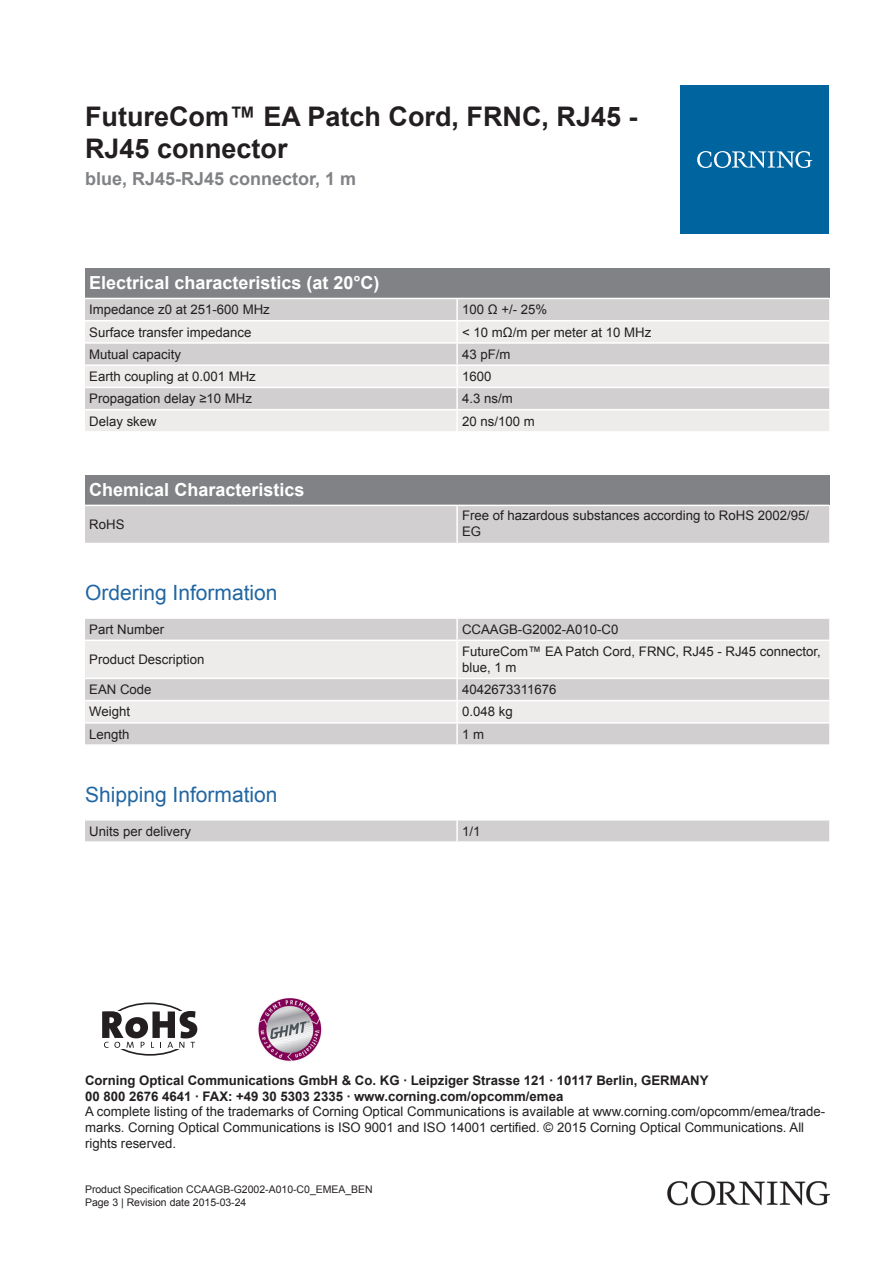
<style>
.page{position:relative;width:893px;height:1263px;background:#fff}
.page>*{position:absolute;margin:0;border:0;box-sizing:border-box;transform-origin:0 0}
.t1{font:700 27px/32.4px "Arial";color:#231f20}
.t2{font:21px "Arial";color:#2166a2}
.t3{font:700 18px "Arial";color:#fff}
.t4{font:700 18px "Arial";color:#808285}
.t5{font:13.2px/15.9px "Arial";color:#231f20}
.t6{font:700 13.2px/15.9px "Arial";color:#231f20}
.t7{font:10.5px/12.6px "Arial";color:#231f20}
</style>
<div class="page">
<div style="left:85px;top:268px;width:744px;height:30px;background:#808285"></div>
<div style="left:85px;top:299px;width:744px;height:21px;background:#d1cfcf"></div>
<svg style="left:85px;top:321px;width:744px;height:110px;background:#e2e0e0"></svg>
<hr style="left:456px;top:299px;width:2px;height:21px;background:#fff">
<hr style="left:456px;top:321px;width:2px;height:21px;background:#fff">
<hr style="left:456px;top:344px;width:2px;height:20px;background:#fff">
<hr style="left:456px;top:366px;width:2px;height:21px;background:#fff">
<hr style="left:456px;top:388px;width:2px;height:21px;background:#fff">
<hr style="left:456px;top:410px;width:2px;height:21px;background:#fff">
<hr style="left:85px;top:342px;width:372px;height:2px;background:#fff">
<hr style="left:457px;top:342px;width:372px;height:2px;background:#fff">
<hr style="left:85px;top:364px;width:372px;height:2px;background:#fff">
<hr style="left:457px;top:364px;width:372px;height:2px;background:#fff">
<hr style="left:85px;top:387px;width:372px;height:1px;background:#fff">
<hr style="left:457px;top:387px;width:372px;height:1px;background:#fff">
<hr style="left:85px;top:409px;width:372px;height:1px;background:#fff">
<hr style="left:457px;top:409px;width:372px;height:1px;background:#fff">
<div style="left:85px;top:475px;width:744px;height:30px;background:#808285"></div>
<div style="left:85px;top:506px;width:744px;height:37px;background:#d1cfcf"></div>
<hr style="left:456px;top:506px;width:2px;height:37px;background:#fff">
<div style="left:85px;top:619px;width:744px;height:125px;background:#d1cfcf"></div>
<svg style="left:85px;top:641px;width:744px;height:81px;background:#e5e4e3"></svg>
<hr style="left:456px;top:619px;width:2px;height:20px;background:#fff">
<hr style="left:456px;top:641px;width:2px;height:37px;background:#fff">
<hr style="left:456px;top:679px;width:2px;height:21px;background:#fff">
<hr style="left:456px;top:701px;width:2px;height:21px;background:#fff">
<hr style="left:456px;top:724px;width:2px;height:20px;background:#fff">
<hr style="left:85px;top:639px;width:372px;height:2px;background:#fff">
<hr style="left:457px;top:639px;width:372px;height:2px;background:#fff">
<hr style="left:85px;top:678px;width:372px;height:1px;background:#fff">
<hr style="left:457px;top:678px;width:372px;height:1px;background:#fff">
<hr style="left:85px;top:700px;width:372px;height:1px;background:#fff">
<hr style="left:457px;top:700px;width:372px;height:1px;background:#fff">
<hr style="left:85px;top:722px;width:372px;height:2px;background:#fff">
<hr style="left:457px;top:722px;width:372px;height:2px;background:#fff">
<div style="left:85px;top:820px;width:744px;height:21px;background:#d1cfcf"></div>
<hr style="left:456px;top:820px;width:2px;height:21px;background:#fff">
<div style="left:680px;top:85px;width:149px;height:149px;background:#00649e"></div>
<svg style="left:697px;top:151px;width:115px;height:17px"></svg>
<img style="left:668px;top:1181px;width:161px;height:24px">
<div style="left:105px;top:1002px;width:90px;height:54px;border:2px solid #231f20;border-radius:50%"></div>
<div style="left:85px;top:1011px;width:123px;height:38px;background:#fff"></div>
<svg style="left:102px;top:1011px;width:95px;height:37px"></svg>
<img style="left:258px;top:998px;width:64px;height:64px">
<h1 class="t1" style="left:85px;top:101px;width:554px">FutureCom™ EA Patch Cord, FRNC, RJ45 -<br>RJ45 connector</h1>
<h3 class="t4" style="left:85px;top:166px;width:273px">blue, RJ45-RJ45 connector, 1 m</h3>
<h3 class="t3" style="left:89px;top:271px;width:292px">Electrical characteristics (at 20°C)</h3>
<p class="t5" style="left:89px;top:302px;width:182px">Impedance z0 at 251-600 MHz</p>
<p class="t5" style="left:462px;top:302px;width:87px">100 Ω +/- 25%</p>
<p class="t5" style="left:89px;top:324px;width:164px">Surface transfer impedance</p>
<p class="t5" style="left:462px;top:324px;width:191px">&lt; 10 mΩ/m per meter at 10 MHz</p>
<p class="t5" style="left:89px;top:346px;width:93px">Mutual capacity</p>
<p class="t5" style="left:462px;top:346px;width:50px">43 pF/m</p>
<p class="t5" style="left:89px;top:369px;width:168px">Earth coupling at 0.001 MHz</p>
<p class="t5" style="left:462px;top:369px;width:31px">1600</p>
<p class="t5" style="left:89px;top:391px;width:164px">Propagation delay ≥10 MHz</p>
<p class="t5" style="left:462px;top:391px;width:52px">4.3 ns/m</p>
<p class="t5" style="left:89px;top:413px;width:69px">Delay skew</p>
<p class="t5" style="left:462px;top:413px;width:74px">20 ns/100 m</p>
<h3 class="t3" style="left:89px;top:478px;width:217px">Chemical Characteristics</h3>
<p class="t5" style="left:89px;top:517px;width:37px">RoHS</p>
<p class="t5" style="left:462px;top:507px;width:349px">Free of hazardous substances according to RoHS 2002/95/<br>EG</p>
<h2 class="t2" style="left:85px;top:579px;width:194px">Ordering Information</h2>
<p class="t5" style="left:89px;top:621px;width:76px">Part Number</p>
<p class="t5" style="left:462px;top:621px;width:158px">CCAAGB-G2002-A010-C0</p>
<p class="t5" style="left:89px;top:652px;width:117px">Product Description</p>
<p class="t5" style="left:462px;top:644px;width:360px">FutureCom™ EA Patch Cord, FRNC, RJ45 - RJ45 connector, blue, 1 m</p>
<p class="t5" style="left:89px;top:682px;width:64px">EAN Code</p>
<p class="t5" style="left:462px;top:682px;width:96px">4042673311676</p>
<p class="t5" style="left:89px;top:704px;width:42px">Weight</p>
<p class="t5" style="left:462px;top:704px;width:52px">0.048 kg</p>
<p class="t5" style="left:89px;top:726px;width:42px">Length</p>
<p class="t5" style="left:462px;top:726px;width:24px">1 m</p>
<h2 class="t2" style="left:85px;top:781px;width:194px">Shipping Information</h2>
<p class="t5" style="left:89px;top:823px;width:103px">Units per delivery</p>
<p class="t5" style="left:462px;top:823px;width:20px">1/1</p>
<p class="t6" style="left:85px;top:1073px;width:625px">Corning Optical Communications GmbH &amp; Co. KG · Leipziger Strasse 121 · 10117 Berlin, GERMANY<br>00 800 2676 4641 · FAX: +49 30 5303 2335 · www.corning.com/opcomm/emea</p>
<p class="t5" style="left:85px;top:1104px;width:742px">A complete listing of the trademarks of Corning Optical Communications is available at www.corning.com/opcomm/emea/trade&shy;marks. Corning Optical Communications is ISO 9001 and ISO 14001 certified. © 2015 Corning Optical Communications. All rights reserved.</p>
<p class="t7" style="left:85px;top:1183px;width:289px">Product Specification CCAAGB-G2002-A010-C0_EMEA_BEN<br>Page 3 | Revision date 2015-03-24</p>
</div>
